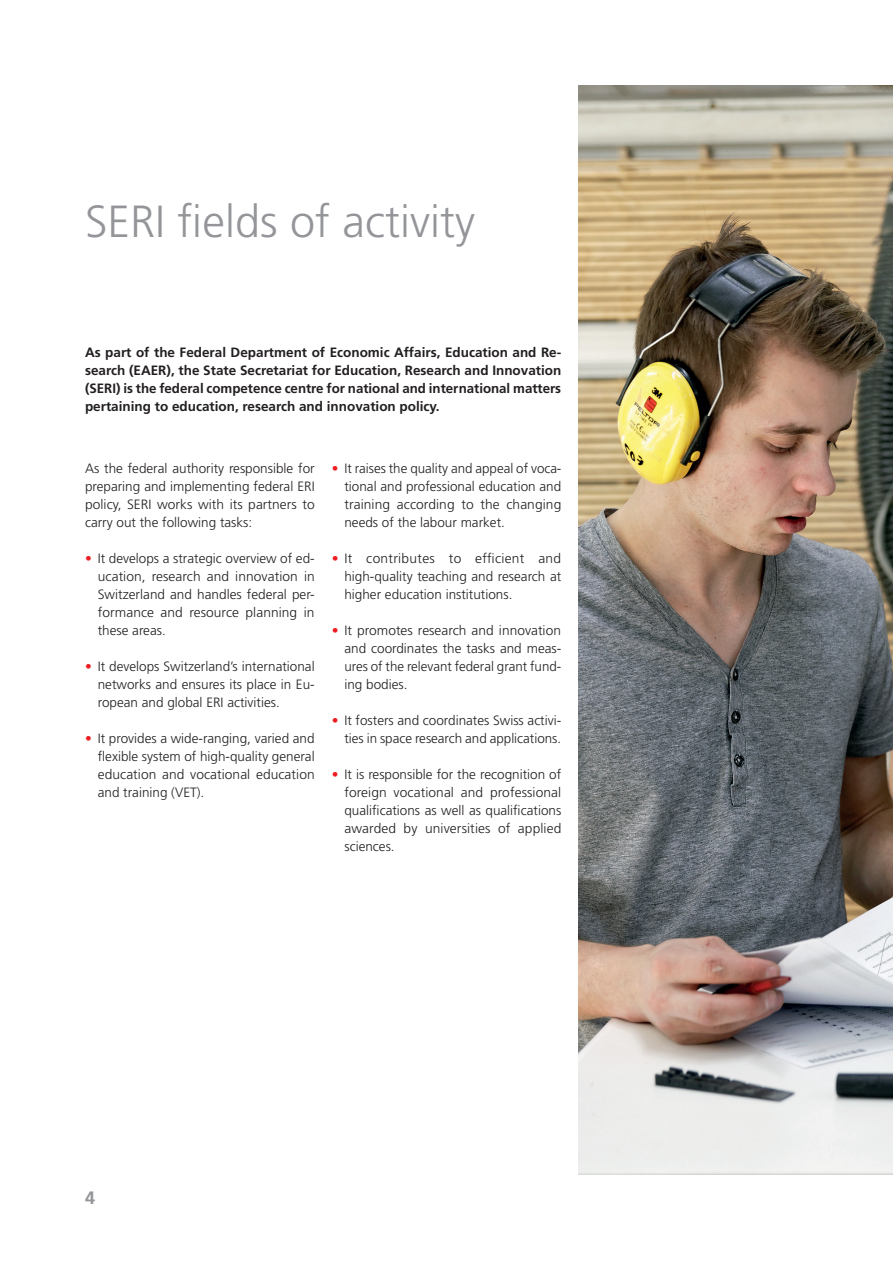
<style>
.page{position:relative;width:893px;height:1263px;background:#fff}
.page>*{position:absolute;margin:0;border:0;box-sizing:border-box;transform-origin:0 0}
.t1{font:300 45px "Frutiger LT Std";color:#939598}
.t2{font:700 18px "Frutiger LT Std";color:#939598}
.t3{font:300 13.5px/18px "Frutiger LT Std";color:#231f20;text-align:justify}
.t4{font:700 13.5px/18px "Frutiger LT Std";color:#231f20;text-align:justify}
.s1{color:#ee1d23}
</style>
<div class="page">
<img style="left:578px;top:85px;width:315px;height:1090px">
<h1 class="t1" style="left:85px;top:196px;width:391px">SERI fields of activity</h1>
<p class="t4" style="left:85px;top:344px;width:478px">As part of the Federal Department of Economic Affairs, Education and Re&shy;search (EAER), the State Secretariat for Education, Research and Innovation (SERI) is the federal competence centre for national and international matters pertaining to education, research and innovation policy.</p>
<p class="t3" style="left:85px;top:459px;width:231px">As the federal authority responsible for preparing and implementing federal ERI policy, SERI works with its partners to carry out the following tasks:</p>
<p class="t3" style="left:98px;top:549px;width:218px;text-indent:-13px"><span class="s1">•</span> It develops a strategic overview of ed&shy;ucation, research and innovation in Switzerland and handles federal per&shy;formance and resource planning in these areas.</p>
<p class="t3" style="left:98px;top:657px;width:218px;text-indent:-13px"><span class="s1">•</span> It develops Switzerland’s international networks and ensures its place in Eu&shy;ropean and global ERI activities.</p>
<p class="t3" style="left:98px;top:729px;width:218px;text-indent:-13px"><span class="s1">•</span> It provides a wide-ranging, varied and flexible system of high-quality general education and vocational education and training (VET).</p>
<p class="t3" style="left:344px;top:459px;width:218px;text-indent:-13px"><span class="s1">•</span> It raises the quality and appeal of voca&shy;tional and professional education and training according to the changing needs of the labour market.</p>
<p class="t3" style="left:344px;top:549px;width:218px;text-indent:-13px"><span class="s1">•</span> It contributes to efficient and high-quality teaching and research at higher education institutions.</p>
<p class="t3" style="left:344px;top:621px;width:218px;text-indent:-13px"><span class="s1">•</span> It promotes research and innovation and coordinates the tasks and meas&shy;ures of the relevant federal grant fund&shy;ing bodies.</p>
<p class="t3" style="left:332px;top:711px;width:231px;text-align:right"><span class="s1">•</span> It fosters and coordinates Swiss activi&shy;ties in space research and applications.</p>
<p class="t3" style="left:344px;top:765px;width:218px;text-indent:-13px"><span class="s1">•</span> It is responsible for the recognition of foreign vocational and professional qualifications as well as qualifications awarded by universities of applied sciences.</p>
<h2 class="t2" style="left:85px;top:1187px;width:12px">4</h2>
</div>
